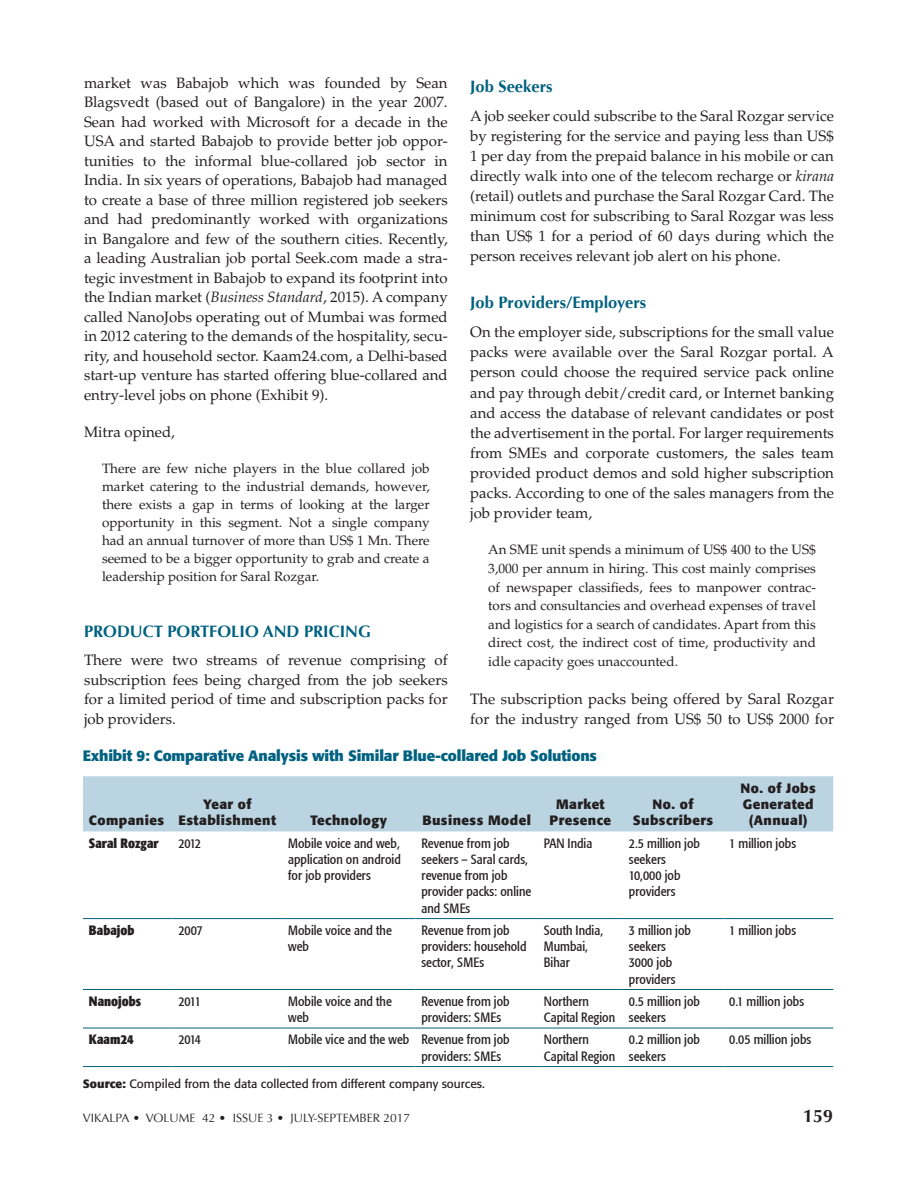
<style>
.page{position:relative;width:918px;height:1188px;background:#fff}
.page>*{position:absolute;margin:0;border:0;box-sizing:border-box;transform-origin:0 0}
.t1{font:700 18px "Optima";color:#231f20}
.t2{font:700 16.5px "Optima";color:#006180}
.t3{font:15px/19.5px "Palatino";color:#231f20;text-align:justify}
.t4{font:700 15px "Formata";letter-spacing:-.01em;color:#006180}
.t5{font:13.5px/18px "Palatino";color:#231f20;text-align:justify}
.t6{font:condensed 13.5px/16.2px "Formata";color:#231f20}
.t7{font:700 13.5px/16.2px "Formata";letter-spacing:.03em;color:#231f20;text-align:center}
.t8{font:700 condensed 13.5px "Formata";color:#231f20}
.t9{font:12px "Formata";color:#231f20}
.t10{font:12px "Optima";color:#231f20}
.s1{font-style:italic}
.s2{font-weight:700}
</style>
<div class="page">
<div style="left:83px;top:776px;width:750px;height:55px;background:#bbd4e1"></div>
<hr style="left:83px;top:918px;width:89px;height:1px;background:#006180">
<hr style="left:172px;top:918px;width:110px;height:1px;background:#006180">
<hr style="left:282px;top:918px;width:133px;height:1px;background:#006180">
<hr style="left:415px;top:918px;width:123px;height:1px;background:#006180">
<hr style="left:538px;top:918px;width:85px;height:1px;background:#006180">
<hr style="left:623px;top:918px;width:100px;height:1px;background:#006180">
<hr style="left:723px;top:918px;width:110px;height:1px;background:#006180">
<hr style="left:83px;top:989px;width:89px;height:1px;background:#006180">
<hr style="left:172px;top:989px;width:110px;height:1px;background:#006180">
<hr style="left:282px;top:989px;width:133px;height:1px;background:#006180">
<hr style="left:415px;top:989px;width:123px;height:1px;background:#006180">
<hr style="left:538px;top:989px;width:85px;height:1px;background:#006180">
<hr style="left:623px;top:989px;width:100px;height:1px;background:#006180">
<hr style="left:723px;top:989px;width:110px;height:1px;background:#006180">
<hr style="left:83px;top:1028px;width:89px;height:1px;background:#006180">
<hr style="left:172px;top:1028px;width:110px;height:1px;background:#006180">
<hr style="left:282px;top:1028px;width:133px;height:1px;background:#006180">
<hr style="left:415px;top:1028px;width:123px;height:1px;background:#006180">
<hr style="left:538px;top:1028px;width:85px;height:1px;background:#006180">
<hr style="left:623px;top:1028px;width:100px;height:1px;background:#006180">
<hr style="left:723px;top:1028px;width:110px;height:1px;background:#006180">
<hr style="left:83px;top:1066px;width:89px;height:1px;background:#006180">
<hr style="left:172px;top:1066px;width:110px;height:1px;background:#006180">
<hr style="left:282px;top:1066px;width:133px;height:1px;background:#006180">
<hr style="left:415px;top:1066px;width:123px;height:1px;background:#006180">
<hr style="left:538px;top:1066px;width:85px;height:1px;background:#006180">
<hr style="left:623px;top:1066px;width:100px;height:1px;background:#006180">
<hr style="left:723px;top:1066px;width:110px;height:1px;background:#006180">
<p class="t3" style="left:84px;top:73px;width:365px">market was Babajob which was founded by Sean Blagsvedt (based out of Bangalore) in the year 2007.<br>Sean had worked with Microsoft for a decade in the USA and started Babajob to provide better job oppor&shy;tunities to the informal blue-collared job sector in India. In six years of operations, Babajob had managed to create a base of three million registered job seekers and had predominantly worked with organizations in Bangalore and few of the southern cities. Recently, a leading Australian job portal Seek.com made a stra&shy;tegic investment in Babajob to expand its footprint into the Indian market (<span class="s1">Business Standard</span>, 2015). A company called NanoJobs operating out of Mumbai was formed in 2012 catering to the demands of the hospitality, secu&shy;rity, and household sector. Kaam24.com, a Delhi-based start-up venture has started offering blue-collared and entry-level jobs on phone (Exhibit 9).</p>
<p class="t3" style="left:84px;top:423px;width:93px">Mitra opined,</p>
<p class="t5" style="left:102px;top:460px;width:329px">There are few niche players in the blue collared job market catering to the industrial demands, however, there exists a gap in terms of looking at the larger opportunity in this segment. Not a single company had an annual turnover of more than US$ 1 Mn. There seemed to be a bigger opportunity to grab and create a leadership position for Saral Rozgar.</p>
<p class="t2" style="left:470px;top:76px;width:84px">Job Seekers</p>
<p class="t3" style="left:470px;top:106px;width:365px;line-height:20.1px">A job seeker could subscribe to the Saral Rozgar service by registering for the service and paying less than US$ 1 per day from the prepaid balance in his mobile or can directly walk into one of the telecom recharge or <span class="s1">kirana </span>(retail) outlets and purchase the Saral Rozgar Card. The minimum cost for subscribing to Saral Rozgar was less than US$ 1 for a period of 60 days during which the person receives relevant job alert on his phone.</p>
<p class="t2" style="left:470px;top:293px;width:178px">Job Providers/Employers</p>
<p class="t3" style="left:470px;top:322px;width:365px;line-height:20.1px">On the employer side, subscriptions for the small value packs were available over the Saral Rozgar portal. A person could choose the required service pack online and pay through debit/credit card, or Internet banking and access the database of relevant candidates or post the advertisement in the portal. For larger requirements from SMEs and corporate customers, the sales team provided product demos and sold higher subscription packs. According to one of the sales managers from the job provider team,</p>
<p class="t5" style="left:488px;top:541px;width:329px;line-height:18.6px">An SME unit spends a minimum of US$ 400 to the US$ 3,000 per annum in hiring. This cost mainly comprises of newspaper classifieds, fees to manpower contrac&shy;tors and consultancies and overhead expenses of travel and logistics for a search of candidates. Apart from this direct cost, the indirect cost of time, productivity and idle capacity goes unaccounted.</p>
<p class="t3" style="left:470px;top:689px;width:365px;line-height:20.1px">The subscription packs being offered by Saral Rozgar for the industry ranged from US$ 50 to US$ 2000 for</p>
<p class="t4" style="left:83px;top:747px;width:516px">Exhibit 9: Comparative Analysis with Similar Blue-collared Job Solutions</p>
<p class="t2" style="left:84px;top:622px;width:288px">PRODUCT PORTFOLIO AND PRICING</p>
<p class="t3" style="left:84px;top:651px;width:365px">There were two streams of revenue comprising of subscription fees being charged from the job seekers for a limited period of time and subscription packs for job providers.</p>
<p class="t7" style="left:89px;top:812px;width:77px">Companies</p>
<p class="t7" style="left:179px;top:796px;width:99px">Year of<br>Establishment</p>
<p class="t7" style="left:311px;top:812px;width:78px">Technology</p>
<p class="t7" style="left:422px;top:812px;width:110px">Business Model</p>
<p class="t7" style="left:550px;top:796px;width:63px">Market<br>Presence</p>
<p class="t7" style="left:633px;top:796px;width:82px">No. of<br>Subscribers</p>
<p class="t7" style="left:741px;top:780px;width:77px">No. of Jobs<br>Generated (Annual)</p>
<p class="t8" style="left:89px;top:835px;width:71px">Saral Rozgar</p>
<p class="t6" style="left:178px;top:835px;width:24px">2012</p>
<p class="t6" style="left:288px;top:835px;width:114px;text-align:justify">Mobile voice and web, application on android for job providers</p>
<p class="t6" style="left:421px;top:835px;width:111px">Revenue from job seekers – Saral cards, revenue from job provider packs: online and SMEs</p>
<p class="t6" style="left:544px;top:835px;width:50px">PAN India</p>
<p class="t6" style="left:629px;top:835px;width:73px">2.5 million job seekers<br>10,000 job providers</p>
<p class="t6" style="left:729px;top:835px;width:68px">1 million jobs</p>
<p class="t8" style="left:89px;top:922px;width:47px">Babajob</p>
<p class="t6" style="left:178px;top:922px;width:26px">2007</p>
<p class="t6" style="left:288px;top:922px;width:105px">Mobile voice and the web</p>
<p class="t6" style="left:421px;top:922px;width:107px">Revenue from job providers: household sector, SMEs</p>
<p class="t6" style="left:544px;top:922px;width:61px">South India,<br>Mumbai,<br>Bihar</p>
<p class="t6" style="left:629px;top:922px;width:64px">3 million job seekers<br>3000 job providers</p>
<p class="t6" style="left:729px;top:922px;width:68px">1 million jobs</p>
<p class="t8" style="left:89px;top:993px;width:54px">Nanojobs</p>
<p class="t6" style="left:178px;top:993px;width:24px">2011</p>
<p class="t6" style="left:288px;top:993px;width:105px">Mobile voice and the web</p>
<p class="t6" style="left:421px;top:993px;width:90px">Revenue from job providers: SMEs</p>
<p class="t6" style="left:544px;top:993px;width:73px">Northern<br>Capital Region</p>
<p class="t6" style="left:629px;top:993px;width:73px">0.5 million job seekers</p>
<p class="t6" style="left:729px;top:993px;width:76px">0.1 million jobs</p>
<p class="t8" style="left:89px;top:1031px;width:46px">Kaam24</p>
<p class="t6" style="left:178px;top:1032px;width:24px">2014</p>
<p class="t6" style="left:421px;top:1032px;width:90px;text-indent:-133px">Mobile vice and the web Revenue from job providers: SMEs</p>
<p class="t6" style="left:544px;top:1032px;width:73px">Northern<br>Capital Region</p>
<p class="t6" style="left:629px;top:1032px;width:73px">0.2 million job seekers</p>
<p class="t6" style="left:729px;top:1032px;width:84px">0.05 million jobs</p>
<p class="t9" style="left:83px;top:1076px;width:403px"><span class="s2">Source:</span> Compiled from the data collected from different company sources.</p>
<p class="t10" style="left:83px;top:1111px;width:329px">VIKALPA • VOLUME 42 • ISSUE 3 • JULY-SEPTEMBER 2017</p>
<p class="t1" style="left:803px;top:1105px;width:32px">159</p>
</div>
